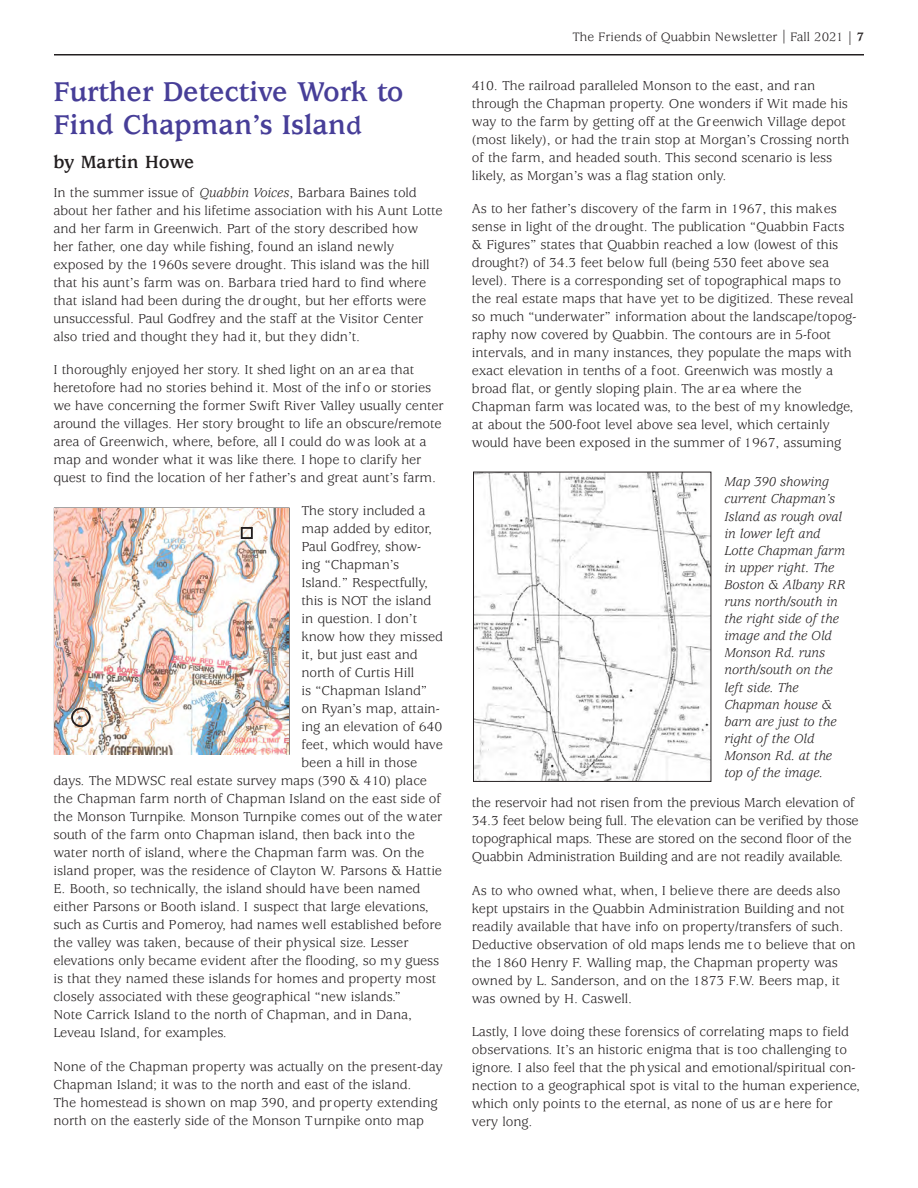
<style>
.page{position:relative;width:918px;height:1188px;background:#fff}
.page>*{position:absolute;margin:0;border:0;box-sizing:border-box;transform-origin:0 0}
.t1{font:700 30px/33px "Usherwood";letter-spacing:-.005em;color:#473e98}
.t2{font:700 19.5px "Usherwood";color:#231f20}
.t3{font:14.25px/18px "Usherwood";letter-spacing:-.005em;color:#231f20}
.t4{font:italic 14.25px/17.1px "Usherwood";letter-spacing:-.005em;color:#231f20}
.t5{font:13.5px "Usherwood";color:#231f20}
.s1{font-size:27px}
.s2{font-style:italic}
.s3{font-weight:700}
</style>
<div class="page">
<hr style="left:54px;top:54px;width:810px;height:2px;background:#231f20">
<img style="left:55px;top:508px;width:233px;height:246px">
<img style="left:475px;top:474px;width:234px;height:306px">
<div style="left:473px;top:472px;width:238px;height:310px;border:1px solid #231f20"></div>
<svg style="left:71px;top:708px;width:20px;height:19px"></svg>
<div style="left:241px;top:527px;width:12px;height:12px;border:2px solid #231f20"></div>
<h1 class="t1" style="left:53px;top:78px;width:352px">Further Detective Work to<br>Find Chapman’s Islan<span class="s1">d</span></h1>
<h2 class="t2" style="left:53px;top:155px;width:142px">by Martin Howe</h2>
<p class="t3" style="left:53px;top:184px;width:391px">In the summer issue of <span class="s2">Quabbin Voices</span>, Barbara Baines told about her father and his lifetime association with his Aunt Lotte and her farm in Greenwich. Part of the story described how<br>her father, one day while fishing, found an island newly exposed by the 1960s severe drought. This island was the hill that his aunt’s farm was on. Barbara tried hard to find where that island had been during the drought, but her efforts were unsuccessful. Paul Godfrey and the staff at the Visitor Center also tried and thought they had it, but they didn’t.</p>
<p class="t3" style="left:53px;top:361px;width:392px">I thoroughly enjoyed her story. It shed light on an area that heretofore had no stories behind it. Most of the info or stories we have concerning the former Swift River Valley usually center around the villages. Her story brought to life an obscure/remote area of Greenwich, where, before, all I could do was look at a map and wonder what it was like there. I hope to clarify her quest to find the location of her father’s and great aunt’s farm.</p>
<p class="t3" style="left:301px;top:502px;width:126px">The story included a</p>
<p class="t3" style="left:301px;top:520px;width:132px">map added by editor,</p>
<p class="t3" style="left:301px;top:538px;width:121px">Paul Godfrey, show-</p>
<p class="t3" style="left:301px;top:556px;width:99px">ing “Chapman’s</p>
<p class="t3" style="left:301px;top:574px;width:128px">Island.” Respectfully,</p>
<p class="t3" style="left:301px;top:592px;width:132px">this is NOT the island</p>
<p class="t3" style="left:301px;top:610px;width:117px">in question. I don’t</p>
<p class="t3" style="left:301px;top:628px;width:143px">know how they missed</p>
<p class="t3" style="left:301px;top:646px;width:118px">it, but just east and</p>
<p class="t3" style="left:301px;top:664px;width:114px">north of Curtis Hill</p>
<p class="t3" style="left:301px;top:682px;width:127px">is “Chapman Island”</p>
<p class="t3" style="left:301px;top:700px;width:140px">on Ryan’s map, attain-</p>
<p class="t3" style="left:301px;top:718px;width:142px">ing an elevation of 640</p>
<p class="t3" style="left:301px;top:736px;width:143px">feet, which would have</p>
<p class="t3" style="left:301px;top:754px;width:117px">been a hill in those</p>
<p class="t3" style="left:53px;top:772px;width:375px">days. The MDWSC real estate survey maps (390 &amp; 410) place</p>
<p class="t3" style="left:53px;top:790px;width:389px">the Chapman farm north of Chapman Island on the east side of</p>
<p class="t3" style="left:53px;top:808px;width:391px">the Monson Turnpike. Monson Turnpike comes out of the water</p>
<p class="t3" style="left:53px;top:826px;width:363px">south of the farm onto Chapman island, then back into the</p>
<p class="t3" style="left:53px;top:844px;width:372px">water north of island, where the Chapman farm was. On the</p>
<p class="t3" style="left:53px;top:862px;width:390px">island proper, was the residence of Clayton W. Parsons &amp; Hattie</p>
<p class="t3" style="left:53px;top:880px;width:369px">E. Booth, so technically, the island should have been named</p>
<p class="t3" style="left:53px;top:898px;width:377px">either Parsons or Booth island. I suspect that large elevations,</p>
<p class="t3" style="left:53px;top:916px;width:390px">such as Curtis and Pomeroy, had names well established before</p>
<p class="t3" style="left:53px;top:934px;width:357px">the valley was taken, because of their physical size. Lesser</p>
<p class="t3" style="left:53px;top:952px;width:387px">elevations only became evident after the flooding, so my guess</p>
<p class="t3" style="left:53px;top:970px;width:384px">is that they named these islands for homes and property most</p>
<p class="t3" style="left:53px;top:988px;width:349px">closely associated with these geographical “new islands.”</p>
<p class="t3" style="left:53px;top:1006px;width:360px">Note Carrick Island to the north of Chapman, and in Dana,</p>
<p class="t3" style="left:53px;top:1024px;width:175px">Leveau Island, for examples.</p>
<p class="t3" style="left:53px;top:1058px;width:391px">None of the Chapman property was actually on the present-day Chapman Island; it was to the north and east of the island.<br>The homestead is shown on map 390, and property extending north on the easterly side of the Monson Turnpike onto map</p>
<p class="t5" style="left:572px;top:29px;width:293px">The Friends of Quabbin Newsletter | Fall 2021 <span class="s3">| 7</span></p>
<p class="t3" style="left:472px;top:77px;width:379px">410. The railroad paralleled Monson to the east, and ran through the Chapman property. One wonders if Wit made his way to the farm by getting off at the Greenwich Village depot (most likely), or had the train stop at Morgan’s Crossing north of the farm, and headed south. This second scenario is less likely, as Morgan’s was a flag station only.</p>
<p class="t3" style="left:472px;top:201px;width:386px">As to her father’s discovery of the farm in 1967, this makes sense in light of the drought. The publication “Quabbin Facts &amp; Figures” states that Quabbin reached a low (lowest of this drought?) of 34.3 feet below full (being 530 feet above sea level). There is a corresponding set of topographical maps to the real estate maps that have yet to be digitized. These reveal so much “underwater” information about the landscape/topog&shy;raphy now covered by Quabbin. The contours are in 5-foot intervals, and in many instances, they populate the maps with exact elevation in tenths of a foot. Greenwich was mostly a broad flat, or gently sloping plain. The ar ea where the Chapman farm was located was, to the best of my knowledge, at about the 500-foot level above sea level, which certainly would have been exposed in the summer of 1967, assuming</p>
<p class="t4" style="left:724px;top:475px;width:123px">Map 390 showing current Chapman’s<br>Island as rough oval in lower left and<br>Lotte Chapman farm in upper right. The<br>Boston &amp; Albany RR runs north/south in the right side of the image and the Old<br>Monson Rd. runs north/south on the left side. The<br>Chapman house &amp; barn are just to the right of the Old<br>Monson Rd. at the top of the image.</p>
<p class="t3" style="left:472px;top:795px;width:388px">the reservoir had not risen from the previous March elevation of 34.3 feet below being full. The elevation can be verified by those topographical maps. These are stored on the second floor of the Quabbin Administration Building and are not readily available.</p>
<p class="t3" style="left:472px;top:882px;width:385px">As to who owned what, when, I believe there are deeds also kept upstairs in the Quabbin Administration Building and not readily available that have info on property/transfers of such.<br>Deductive observation of old maps lends me to believe that on the 1860 Henry F. Walling map, the Chapman property was owned by L. Sanderson, and on the 1873 F.W. Beers map, it was owned by H. Caswell.</p>
<p class="t3" style="left:472px;top:1023px;width:390px">Lastly, I love doing these forensics of correlating maps to field observations. It’s an historic enigma that is too challenging to ignore. I also feel that the physical and emotional/spiritual con&shy;nection to a geographical spot is vital to the human experience, which only points to the eternal, as none of us ar e here for very long.</p>
</div>
